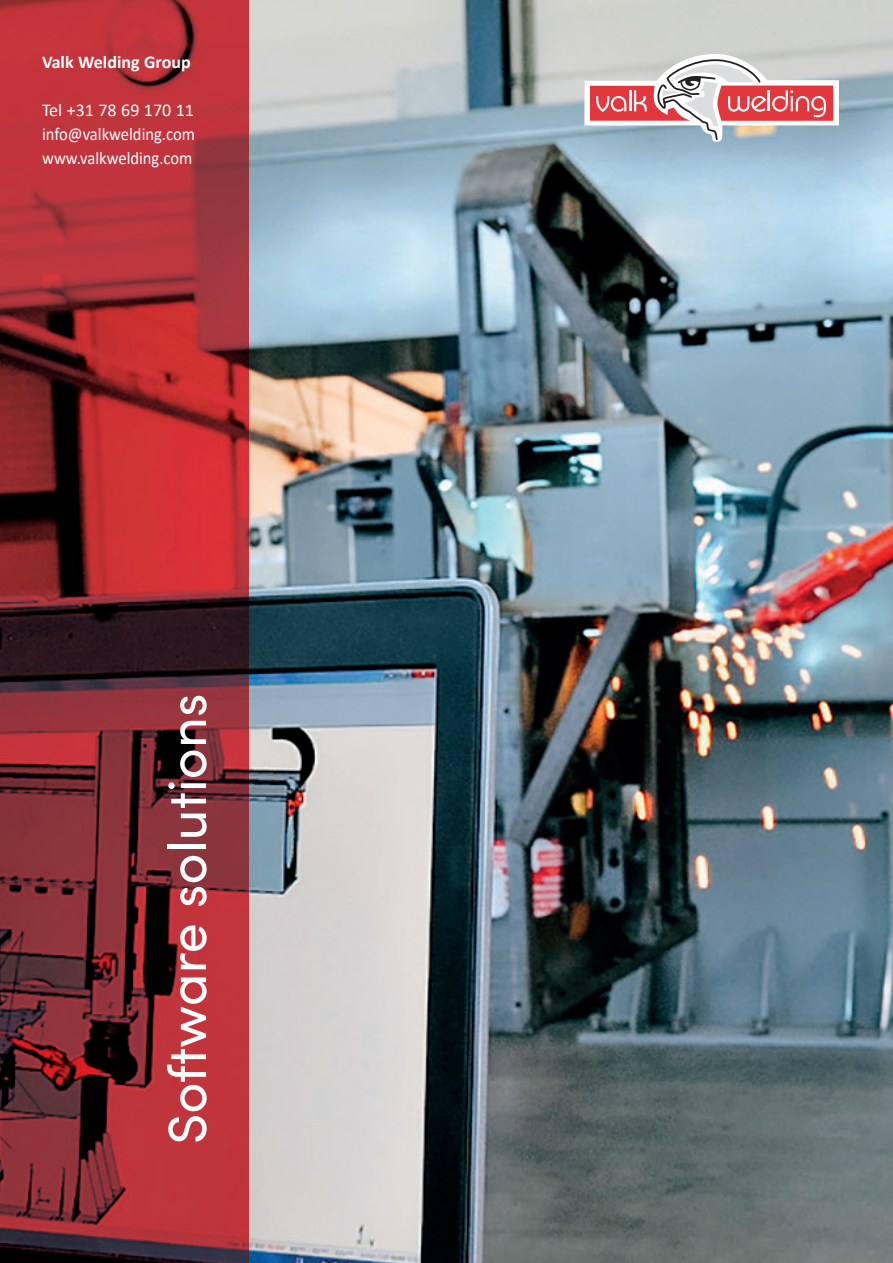
<style>
.page{position:relative;width:893px;height:1263px;background:#fff}
.page>*{position:absolute;margin:0;border:0;box-sizing:border-box;transform-origin:0 0}
.t1{font:54px "Sofia Pro";color:#fff}
.t2{font:18px/24px "Calibri";color:#fff;text-align:justify}
.t3{font:700 18px "Calibri";color:#fff}
</style>
<div class="page">
<img style="left:0;top:0;width:893px;height:1263px">
<svg style="left:584px;top:54px;width:255px;height:88px"></svg>
<p class="t3" style="left:42px;top:49px;width:150px">Valk Welding Group</p>
<p class="t2" style="left:42px;top:97px;width:154px">Tel +31 78 69 170 11 info@valkwelding.com www.valkwelding.com</p>
<h1 class="t1" style="left:148px;top:1144px;width:452px;rotate:-90deg">Software solutions</h1>
</div>
